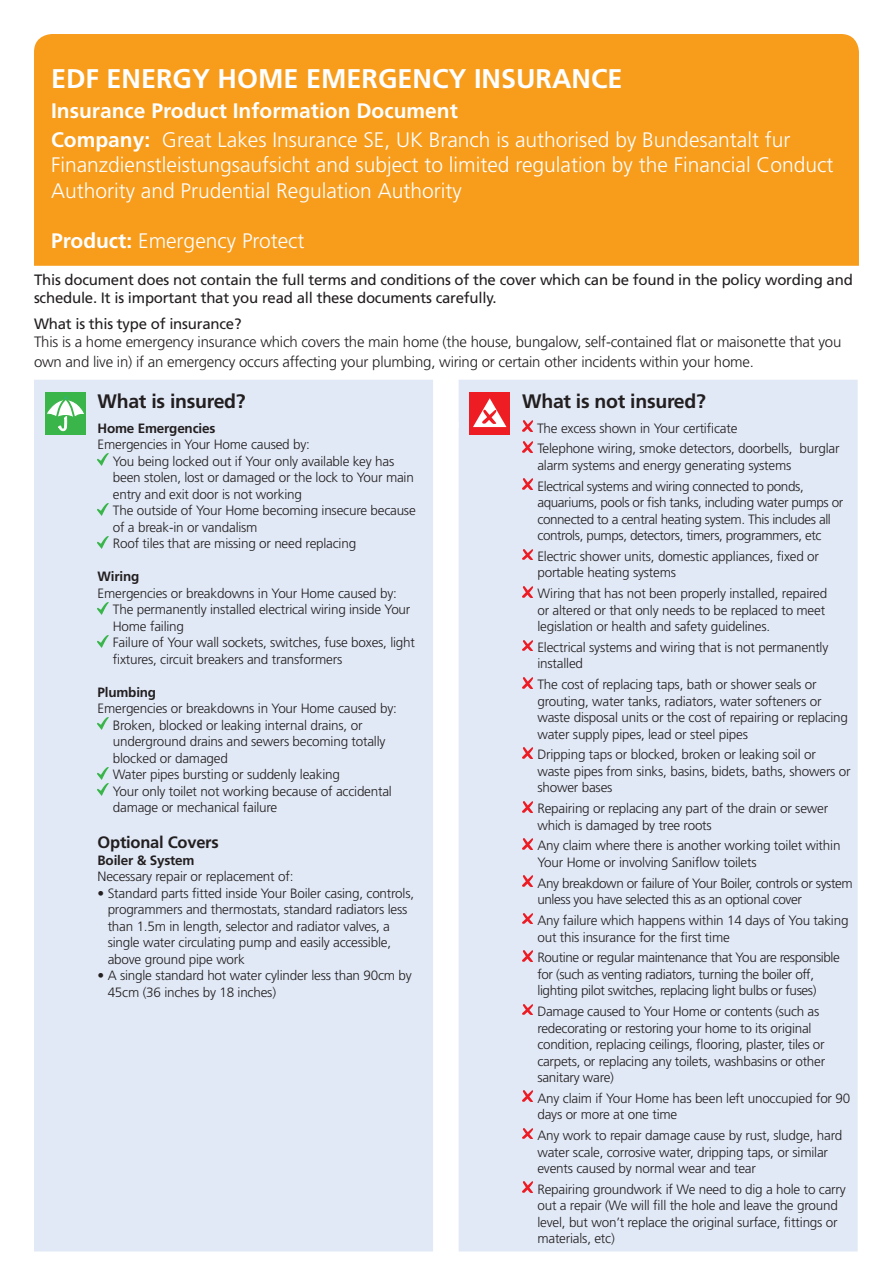
<style>
.page{position:relative;width:893px;height:1263px;background:#fff}
.page>*{position:absolute;margin:0;border:0;box-sizing:border-box;transform-origin:0 0}
.Form_title{font:700 27px "Frutiger";color:#fff}
.Company_Product_head{font:300 21px/25.2px "Frutiger";color:#fff}
.Company_Product_head-2{font:700 21px "Frutiger";color:#fff}
.Cover_subhead{font:700 19.5px "Frutiger";letter-spacing:-.015em;color:#231f20}
.Cover_subhead-2{font:700 16.5px "Frutiger";letter-spacing:-.015em;color:#231f20}
.Cover_subhead-3{font:300 15px/19.5px "Frutiger";letter-spacing:-.015em;color:#231f20}
.Cover_subhead-4{font:15px/18px "Frutiger";letter-spacing:-.015em;color:#231f20}
.Covered_bullets{font:300 13.5px/16.5px "Frutiger";letter-spacing:-.015em;color:#231f20}
.Cover_subhead-5{font:300 13.5px/16.5px "Frutiger";letter-spacing:-.015em;color:#231f20}
.Cover_subhead-6{font:700 13.5px "Frutiger";letter-spacing:-.015em;color:#231f20}
.s1{font-weight:700}
.s2{font-weight:400}
</style>
<div class="page">
<div style="left:34px;top:34px;width:825px;height:232px;background:#f89c1c"></div>
<div style="left:34px;top:380px;width:824px;height:871px;background:#e1e9f6"></div>
<div style="left:433px;top:422px;width:26px;height:6px;background:#fff"></div>
<div style="left:45px;top:392px;width:41px;height:43px;background:#3ab54a"></div>
<svg style="left:47px;top:396px;width:37px;height:35px"></svg>
<svg style="left:98px;top:454px;width:10px;height:12px"></svg>
<svg style="left:98px;top:503px;width:10px;height:12px"></svg>
<svg style="left:98px;top:536px;width:10px;height:12px"></svg>
<svg style="left:98px;top:602px;width:10px;height:12px"></svg>
<svg style="left:98px;top:635px;width:10px;height:12px"></svg>
<svg style="left:98px;top:718px;width:10px;height:12px"></svg>
<svg style="left:98px;top:767px;width:10px;height:29px"></svg>
<div style="left:469px;top:392px;width:41px;height:43px;background:#ee1d23"></div>
<svg style="left:473px;top:398px;width:33px;height:29px"></svg>
<svg style="left:522px;top:421px;width:11px;height:11px"></svg>
<svg style="left:522px;top:441px;width:11px;height:11px"></svg>
<svg style="left:522px;top:479px;width:11px;height:11px"></svg>
<svg style="left:522px;top:549px;width:11px;height:11px"></svg>
<svg style="left:522px;top:586px;width:11px;height:11px"></svg>
<svg style="left:522px;top:640px;width:11px;height:11px"></svg>
<svg style="left:522px;top:677px;width:11px;height:11px"></svg>
<svg style="left:522px;top:747px;width:11px;height:11px"></svg>
<svg style="left:522px;top:801px;width:11px;height:11px"></svg>
<svg style="left:522px;top:838px;width:11px;height:11px"></svg>
<svg style="left:522px;top:876px;width:11px;height:11px"></svg>
<svg style="left:522px;top:913px;width:11px;height:11px"></svg>
<svg style="left:522px;top:950px;width:11px;height:11px"></svg>
<svg style="left:522px;top:1004px;width:11px;height:11px"></svg>
<svg style="left:522px;top:1091px;width:11px;height:11px"></svg>
<svg style="left:522px;top:1128px;width:11px;height:11px"></svg>
<svg style="left:522px;top:1182px;width:11px;height:11px"></svg>
<p class="Form_title" style="left:51px;top:63px;width:573px">EDF ENERGY HOME EMERGENCY INSURANCE</p>
<p class="Company_Product_head-2" style="left:51px;top:98px;width:408px">Insurance Product Information Document</p>
<p class="Company_Product_head" style="left:51px;top:127px;width:784px"><span class="s1">Company:</span> Great Lakes Insurance SE, UK Branch is authorised by Bundesantalt fur<br>Finanzdienstleistungsaufsicht and subject to limited regulation by the Financial Conduct<br>Authority and Prudential Regulation Authority</p>
<p class="Company_Product_head" style="left:51px;top:228px;width:255px"><span class="s1">Product:</span> Emergency Protect</p>
<p class="Cover_subhead-4" style="left:34px;top:270px;width:820px">This document does not contain the full terms and conditions of the cover which can be found in the policy wording and schedule. It is important that you read all these documents carefully.</p>
<p class="Cover_subhead-4" style="left:34px;top:315px;width:209px">What is this type of insurance?</p>
<p class="Cover_subhead-3" style="left:34px;top:332px;width:809px">This is a home emergency insurance which covers the main home (the house, bungalow, self-contained flat or maisonette that you own and live in) if an emergency occurs affecting your plumbing, wiring or certain other incidents within your home.</p>
<p class="Cover_subhead" style="left:98px;top:389px;width:150px">What is insured?</p>
<p class="Cover_subhead-6" style="left:98px;top:420px;width:119px">Home Emergencies</p>
<p class="Cover_subhead-5" style="left:98px;top:436px;width:214px">Emergencies in Your Home caused by:</p>
<p class="Cover_subhead-5" style="left:113px;top:453px;width:303px">You being locked out if Your only available key has been stolen, lost or damaged or the lock to Your main entry and exit door is not working</p>
<p class="Cover_subhead-5" style="left:113px;top:502px;width:304px">The outside of Your Home becoming insecure because of a break-in or vandalism</p>
<p class="Cover_subhead-5" style="left:113px;top:535px;width:245px">Roof tiles that are missing or need replacing</p>
<p class="Cover_subhead-6" style="left:98px;top:568px;width:43px">Wiring</p>
<p class="Cover_subhead-5" style="left:98px;top:585px;width:301px">Emergencies or breakdowns in Your Home caused by:</p>
<p class="Cover_subhead-5" style="left:113px;top:601px;width:299px">The permanently installed electrical wiring inside Your<br>Home failing</p>
<p class="Cover_subhead-5" style="left:113px;top:634px;width:304px">Failure of Your wall sockets, switches, fuse boxes, light fixtures, circuit breakers and transformers</p>
<p class="Cover_subhead-6" style="left:98px;top:684px;width:60px">Plumbing</p>
<p class="Cover_subhead-5" style="left:98px;top:700px;width:301px">Emergencies or breakdowns in Your Home caused by:</p>
<p class="Cover_subhead-5" style="left:113px;top:717px;width:274px">Broken, blocked or leaking internal drains, or underground drains and sewers becoming totally blocked or damaged</p>
<p class="Cover_subhead-5" style="left:113px;top:766px;width:229px">Water pipes bursting or suddenly leaking</p>
<p class="Cover_subhead-5" style="left:113px;top:783px;width:281px">Your only toilet not working because of accidental damage or mechanical failure</p>
<p class="Cover_subhead-2" style="left:98px;top:833px;width:123px">Optional Covers</p>
<p class="Cover_subhead-6" style="left:98px;top:852px;width:98px">Boiler &amp; System</p>
<p class="Cover_subhead-5" style="left:98px;top:868px;width:197px">Necessary repair or replacement of:</p>
<p class="Cover_subhead-5" style="left:108px;top:885px;width:308px;text-indent:-10px"><span class="s2">•</span> Standard parts fitted inside Your Boiler casing, controls, programmers and thermostats, standard radiators less than 1.5m in length, selector and radiator valves, a single water circulating pump and easily accessible, above ground pipe work</p>
<p class="Cover_subhead-5" style="left:108px;top:967px;width:306px;text-indent:-10px"><span class="s2">•</span> A single standard hot water cylinder less than 90cm by<br>45cm (36 inches by 18 inches)</p>
<p class="Cover_subhead" style="left:522px;top:389px;width:185px">What is not insured?</p>
<p class="Covered_bullets" style="left:537px;top:420px;width:202px">The excess shown in Your certificate</p>
<p class="Covered_bullets" style="left:537px;top:440px;width:304px">Telephone wiring, smoke detectors, doorbells, burglar alarm systems and energy generating systems</p>
<p class="Covered_bullets" style="left:537px;top:478px;width:307px">Electrical systems and wiring connected to ponds, aquariums, pools or fish tanks, including water pumps or connected to a central heating system. This includes all controls, pumps, detectors, timers, programmers, etc</p>
<p class="Covered_bullets" style="left:537px;top:548px;width:283px">Electric shower units, domestic appliances, fixed or portable heating systems</p>
<p class="Covered_bullets" style="left:537px;top:585px;width:291px">Wiring that has not been properly installed, repaired or altered or that only needs to be replaced to meet legislation or health and safety guidelines.</p>
<p class="Covered_bullets" style="left:537px;top:639px;width:292px">Electrical systems and wiring that is not permanently installed</p>
<p class="Covered_bullets" style="left:537px;top:676px;width:312px">The cost of replacing taps, bath or shower seals or grouting, water tanks, radiators, water softeners or waste disposal units or the cost of repairing or replacing water supply pipes, lead or steel pipes</p>
<p class="Covered_bullets" style="left:537px;top:746px;width:315px">Dripping taps or blocked, broken or leaking soil or waste pipes from sinks, basins, bidets, baths, showers or shower bases</p>
<p class="Covered_bullets" style="left:537px;top:800px;width:292px">Repairing or replacing any part of the drain or sewer which is damaged by tree roots</p>
<p class="Covered_bullets" style="left:537px;top:837px;width:305px">Any claim where there is another working toilet within<br>Your Home or involving Saniflow toilets</p>
<p class="Covered_bullets" style="left:537px;top:875px;width:317px">Any breakdown or failure of Your Boiler, controls or system unless you have selected this as an optional cover</p>
<p class="Covered_bullets" style="left:537px;top:912px;width:313px">Any failure which happens within 14 days of You taking out this insurance for the first time</p>
<p class="Covered_bullets" style="left:537px;top:949px;width:304px">Routine or regular maintenance that You are responsible for (such as venting radiators, turning the boiler off, lighting pilot switches, replacing light bulbs or fuses)</p>
<p class="Covered_bullets" style="left:537px;top:1003px;width:289px">Damage caused to Your Home or contents (such as redecorating or restoring your home to its original condition, replacing ceilings, flooring, plaster, tiles or carpets, or replacing any toilets, washbasins or other sanitary ware)</p>
<p class="Covered_bullets" style="left:537px;top:1090px;width:314px">Any claim if Your Home has been left unoccupied for 90 days or more at one time</p>
<p class="Covered_bullets" style="left:537px;top:1127px;width:306px">Any work to repair damage cause by rust, sludge, hard water scale, corrosive water, dripping taps, or similar events caused by normal wear and tear</p>
<p class="Covered_bullets" style="left:537px;top:1181px;width:310px">Repairing groundwork if We need to dig a hole to carry out a repair (We will fill the hole and leave the ground level, but won’t replace the original surface, fittings or materials, etc)</p>
</div>
